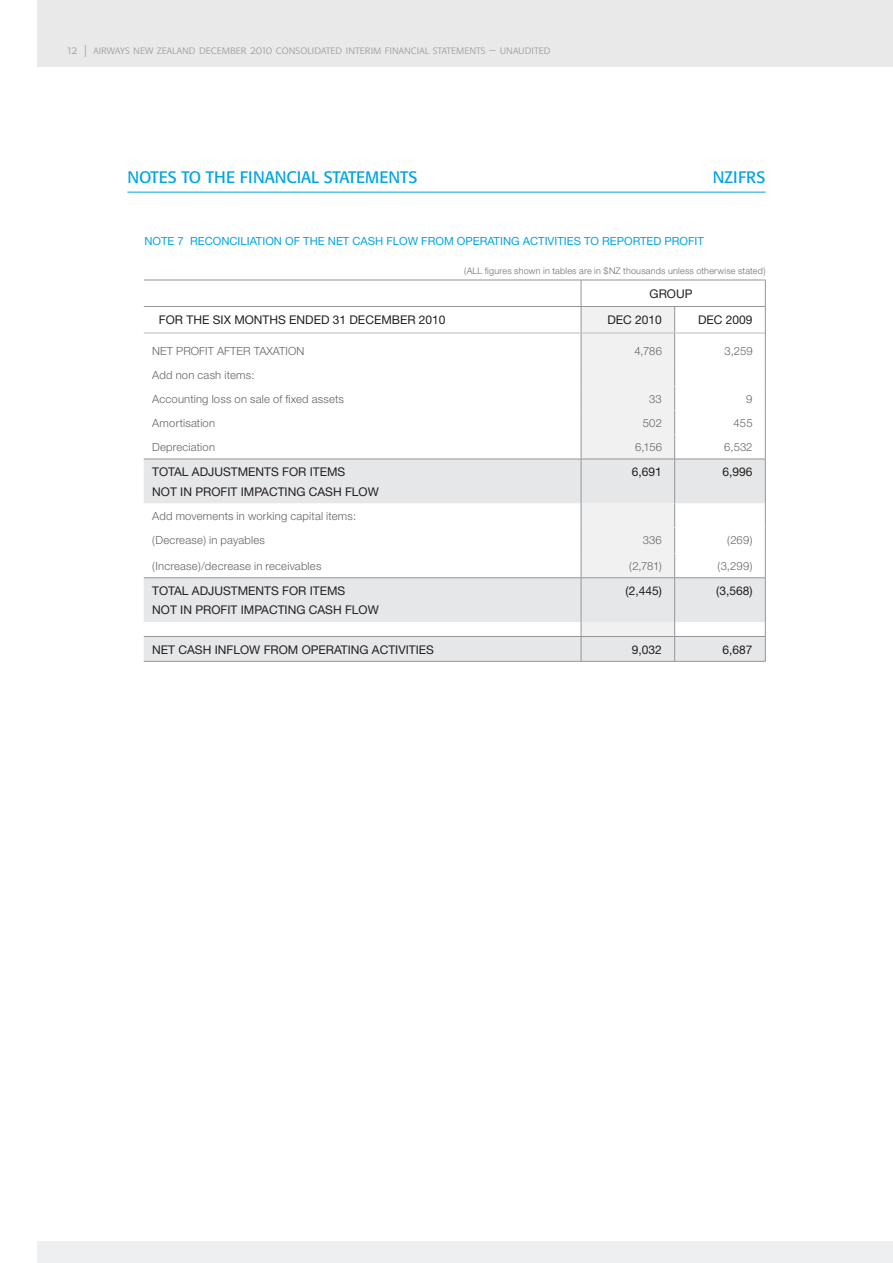
<style>
.page{position:relative;width:893px;height:1263px;background:#fff}
.page>*{position:absolute;margin:0;border:0;box-sizing:border-box;transform-origin:0 0}
.t1{font:16.5px "Formata";color:#00a4e4}
.t2{font:12px/19.5px "Helvetica Neue";color:#231f20}
.t3{font:12px "Formata Light SC";color:#a1a0a4}
.t4{font:300 11.25px/24.2px "Helvetica Neue";letter-spacing:.015em;color:#636466}
.t5{font:11.25px "Helvetica Neue";color:#00a4e4}
.t6{font:300 9px "Helvetica Neue";letter-spacing:.025em;color:#6d6e70}
</style>
<div class="page">
<div style="left:38px;top:0;width:854px;height:67px;background:#e9e9ea"></div>
<div style="left:38px;top:1241px;width:854px;height:22px;background:#eeeff0"></div>
<svg style="left:144px;top:460px;width:621px;height:201px;fill:#e6e7e8"></svg>
<hr style="left:144px;top:280px;width:437px;height:1px;background:#939598">
<hr style="left:144px;top:306px;width:437px;height:1px;background:#939598">
<hr style="left:144px;top:333px;width:621px;height:1px;background:#babcbe">
<svg style="left:765px;top:503px;width:1px;height:75px"></svg>
<hr style="left:144px;top:459px;width:437px;height:1px;background:#939598">
<hr style="left:144px;top:578px;width:437px;height:1px;background:#939598">
<hr style="left:674px;top:459px;width:91px;height:1px;background:#939598">
<hr style="left:674px;top:578px;width:91px;height:1px;background:#939598">
<hr style="left:765px;top:459px;width:1px;height:44px;background:#939598">
<hr style="left:765px;top:578px;width:1px;height:44px;background:#939598">
<svg style="left:765px;top:280px;width:1px;height:179px"></svg>
<hr style="left:144px;top:636px;width:437px;height:1px;background:#939598">
<hr style="left:674px;top:636px;width:91px;height:1px;background:#939598">
<svg style="left:765px;top:622px;width:1px;height:39px"></svg>
<hr style="left:144px;top:661px;width:621px;height:1px;background:#939598">
<hr style="left:581px;top:280px;width:184px;height:1px;background:#939598">
<hr style="left:581px;top:306px;width:184px;height:1px;background:#939598">
<svg style="left:581px;top:280px;width:94px;height:381px"></svg>
<hr style="left:127px;top:192px;width:638px;height:1px;background:#00a4e4">
<p class="t3" style="left:68px;top:45px;width:484px">12 | airways new zealand december 2010 consolidated interim financial statements – unaudited</p>
<h1 class="t1" style="left:127px;top:170px;width:291px">NOTES TO THE FINANCIAL STATEMENTS</h1>
<h1 class="t1" style="left:713px;top:170px;width:54px">NZIFRS</h1>
<p class="t5" style="left:144px;top:237px;width:561px">NOTE 7 RECONCILIATION OF THE NET CASH FLOW FROM OPERATING ACTIVITIES TO REPORTED PROFIT</p>
<p class="t6" style="left:464px;top:267px;width:303px">(ALL figures shown in tables are in $NZ thousands unless otherwise stated)</p>
<p class="t2" style="left:649px;top:285px;width:44px">GROUP</p>
<p class="t2" style="left:159px;top:312px;width:288px">FOR THE SIX MONTHS ENDED 31 DECEMBER 2010</p>
<p class="t2" style="left:607px;top:312px;width:56px">DEC 2010</p>
<p class="t2" style="left:698px;top:312px;width:56px">DEC 2009</p>
<p class="t4" style="left:152px;top:340px;width:153px">NET PROFIT AFTER TAXATION</p>
<p class="t4" style="left:634px;top:340px;width:29px">4,786</p>
<p class="t4" style="left:724px;top:340px;width:30px">3,259</p>
<p class="t4" style="left:152px;top:364px;width:193px">Add non cash items:<br>Accounting loss on sale of fixed assets</p>
<p class="t4" style="left:649px;top:388px;width:14px">33</p>
<p class="t4" style="left:746px;top:388px;width:8px">9</p>
<p class="t4" style="left:152px;top:412px;width:64px">Amortisation</p>
<p class="t4" style="left:643px;top:412px;width:20px">502</p>
<p class="t4" style="left:733px;top:412px;width:21px">455</p>
<p class="t4" style="left:152px;top:436px;width:64px">Depreciation</p>
<p class="t4" style="left:635px;top:436px;width:28px">6,156</p>
<p class="t4" style="left:724px;top:436px;width:30px">6,532</p>
<p class="t2" style="left:152px;top:463px;width:228px">TOTAL ADJUSTMENTS FOR ITEMS<br>NOT IN PROFIT IMPACTING CASH FLOW</p>
<p class="t2" style="left:632px;top:463px;width:32px">6,691</p>
<p class="t2" style="left:722px;top:463px;width:32px">6,996</p>
<p class="t4" style="left:152px;top:505px;width:205px">Add movements in working capital items: (Decrease) in payables</p>
<p class="t4" style="left:642px;top:529px;width:21px">336</p>
<p class="t4" style="left:727px;top:529px;width:27px">(269)</p>
<p class="t4" style="left:152px;top:555px;width:171px">(Increase)/decrease in receivables</p>
<p class="t4" style="left:629px;top:555px;width:34px">(2,781)</p>
<p class="t4" style="left:717px;top:555px;width:37px">(3,299)</p>
<p class="t2" style="left:152px;top:582px;width:228px">TOTAL ADJUSTMENTS FOR ITEMS<br>NOT IN PROFIT IMPACTING CASH FLOW</p>
<p class="t2" style="left:625px;top:582px;width:38px">(2,445)</p>
<p class="t2" style="left:716px;top:582px;width:38px">(3,568)</p>
<p class="t2" style="left:152px;top:641px;width:283px">NET CASH INFLOW FROM OPERATING ACTIVITIES</p>
<p class="t2" style="left:632px;top:641px;width:32px">9,032</p>
<p class="t2" style="left:722px;top:641px;width:32px">6,687</p>
</div>
